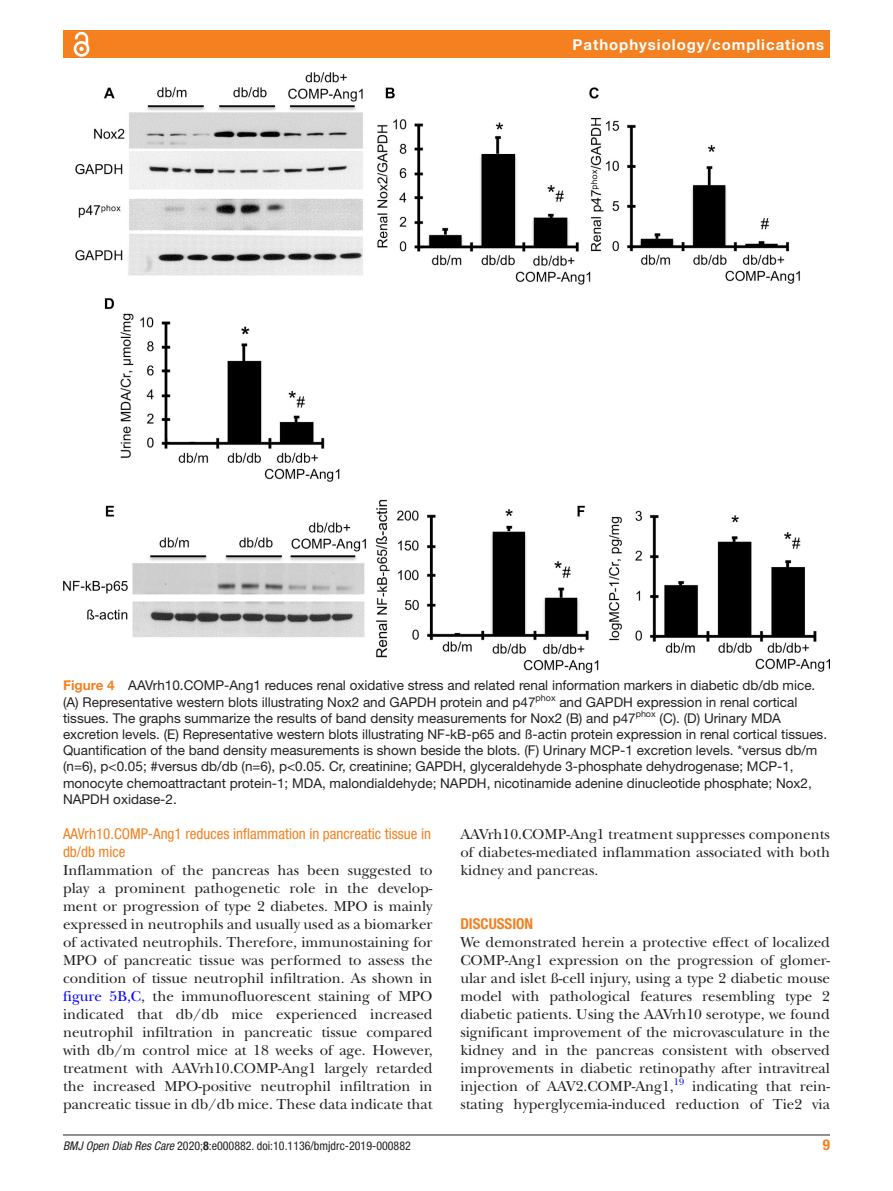
<style>
.page{position:relative;width:893px;height:1191px;background:#fff}
.page>*{position:absolute;margin:0;border:0;box-sizing:border-box;transform-origin:0 0}
.t1{font:15px/18px "New Baskerville";color:#231f20;text-align:justify}
.t2{font:condensed 15px/18px "Helvetica Neue LT Std";color:#f58020}
.t3{font:700 15px "Helvetica Neue LT Std";letter-spacing:.065em;color:#fff}
.t4{font:700 condensed 15px "Helvetica Neue LT Std";color:#f58020}
.t5{font:13.5px/16.2px "Helvetica Neue LT Std";color:#231f20}
.t6{font:condensed 12px "Helvetica Neue LT Std";color:#231f20}
.t7{font:9.9px "New Baskerville";color:#00f}
.s1{font-weight:700;color:#f58020}
.s2{color:#00f}
.s3{font-style:italic}
.s4{font-weight:700}
</style>
<div class="page">
<hr style="left:63px;top:1134px;width:767px;height:1px;background:#231f20">
<div style="left:63px;top:31px;width:767px;height:27px;background:#f58020"></div>
<svg style="left:73px;top:31px;width:17px;height:26px"></svg>
<img style="left:63px;top:73px;width:767px;height:600px">
<p class="t3" style="left:573px;top:35px;width:253px">Pathophysiology/complications</p>
<p class="t5" style="left:63px;top:677px;width:766px"><span class="s1">Figure 4</span> AAVrh10.COMP-Ang1 reduces renal oxidative stress and related renal information markers in diabetic db/db mice. (A) Representative western blots illustrating Nox2 and GAPDH protein and p47<sup>phox</sup> and GAPDH expression in renal cortical tissues. The graphs summarize the results of band density measurements for Nox2 (B) and p47<sup>phox</sup> (C). (D) Urinary MDA excretion levels. (E) Representative western blots illustrating NF-kB-p65 and ß-actin protein expression in renal cortical tissues.<br>Quantification of the band density measurements is shown beside the blots. (F) Urinary MCP-1 excretion levels. *versus db/m (n=6), p&lt;0.05; #versus db/db (n=6), p&lt;0.05. Cr, creatinine; GAPDH, glyceraldehyde 3-phosphate dehydrogenase; MCP-1, monocyte chemoattractant protein-1; MDA, malondialdehyde; NAPDH, nicotinamide adenine dinucleotide phosphate; Nox2, NAPDH oxidase-2.</p>
<p class="t2" style="left:63px;top:825px;width:370px">AAVrh10.COMP-Ang1 reduces inflammation in pancreatic tissue in db/db mice</p>
<p class="t1" style="left:63px;top:861px;width:371px">Inflammation of the pancreas has been suggested to play a prominent pathogenetic role in the develop&shy;ment or progression of type 2 diabetes. MPO is mainly expressed in neutrophils and usually used as a biomarker of activated neutrophils. Therefore, immunostaining for MPO of pancreatic tissue was performed to assess the condition of tissue neutrophil infiltration. As shown in <span class="s2">figure 5B,C</span>, the immunofluorescent staining of MPO indicated that db/db mice experienced increased neutrophil infiltration in pancreatic tissue compared with db/m control mice at 18 weeks of age. However, treatment with AAVrh10.COMP-Ang1 largely retarded the increased MPO-positive neutrophil infiltration in pancreatic tissue in db/db mice. These data indicate that</p>
<p class="t1" style="left:460px;top:825px;width:371px">AAVrh10.COMP-Ang1 treatment suppresses components of diabetes-mediated inflammation associated with both kidney and pancreas.</p>
<p class="t4" style="left:460px;top:915px;width:74px">DISCUSSION</p>
<p class="t1" style="left:460px;top:933px;width:371px">We demonstrated herein a protective effect of localized COMP-Ang1 expression on the progression of glomer&shy;ular and islet ß-cell injury, using a type 2 diabetic mouse model with pathological features resembling type 2 diabetic patients. Using the AAVrh10 serotype, we found significant improvement of the microvasculature in the kidney and in the pancreas consistent with observed improvements in diabetic retinopathy after intravitreal injection of AAV2.COMP-Ang1,</p>
<p class="t7" style="left:674px;top:1075px;width:12px">19</p>
<p class="t1" style="left:460px;top:1077px;width:371px;text-align:right">indicating that rein-<br>stating hyperglycemia-induced reduction of Tie2 via</p>
<p class="t6" style="left:63px;top:1138px;width:349px"><span class="s3">BMJ Open Diab Res Care</span> 2020;<span class="s4">8</span>:e000882. doi:10.1136/bmjdrc-2019-000882</p>
<p class="t4" style="left:823px;top:1135px;width:9px">9</p>
</div>
